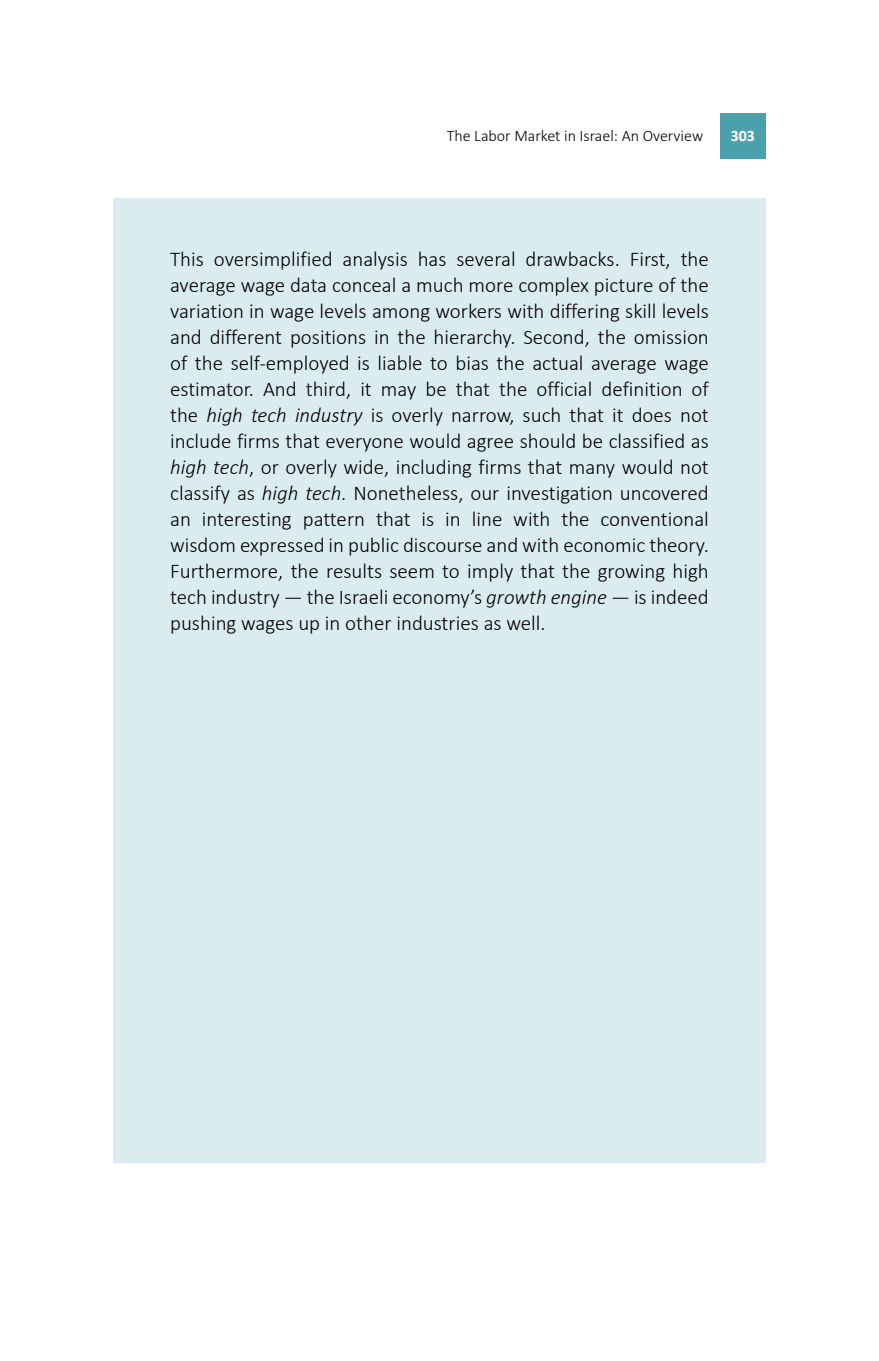
<style>
.page{position:relative;width:879px;height:1361px;background:#fff}
.page>*{position:absolute;margin:0;border:0;box-sizing:border-box;transform-origin:0 0}
.t1{font:300 21px/26px "Calibri";color:#000;text-align:justify}
.t2{font:300 16px "Calibri";color:#000}
.t3{font:700 16px "Calibri";color:#fff}
.s1{font-style:italic}
</style>
<div class="page">
<div style="left:113px;top:198px;width:652px;height:964px;background:#dbecef"></div>
<div style="left:720px;top:113px;width:45px;height:46px;background:#4aa1ad"></div>
<p class="t2" style="left:447px;top:125px;width:258px">The Labor Market in Israel: An Overview</p>
<p class="t3" style="left:731px;top:124px;width:26px">303</p>
<p class="t1" style="left:170px;top:246px;width:540px">This oversimplified analysis has several drawbacks. First, the average wage data conceal a much more complex picture of the variation in wage levels among workers with differing skill levels and different positions in the hierarchy. Second, the omission of the self-employed is liable to bias the actual average wage estimator. And third, it may be that the official definition of the <span class="s1">high tech industry</span> is overly narrow, such that it does not include firms that everyone would agree should be classified as <span class="s1">high tech</span>, or overly wide, including firms that many would not classify as <span class="s1">high tech</span>. Nonetheless, our investigation uncovered an interesting pattern that is in line with the conventional wisdom expressed in public discourse and with economic theory.<br>Furthermore, the results seem to imply that the growing high tech industry — the Israeli economy’s <span class="s1">growth engine</span> — is indeed pushing wages up in other industries as well.</p>
</div>
